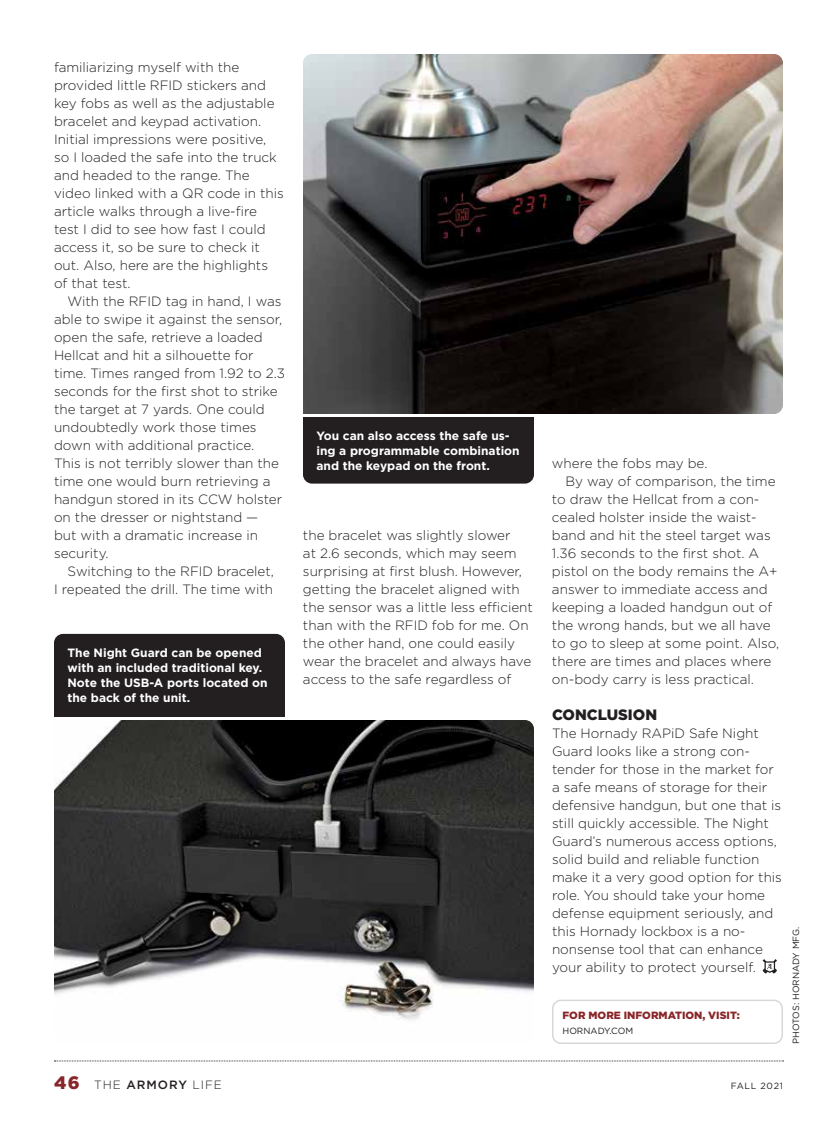
<style>
.page{position:relative;width:837px;height:1134px;background:#fff}
.page>*{position:absolute;margin:0;border:0;box-sizing:border-box;transform-origin:0 0}
.t1{font:900 15px "Gotham";color:#231f20}
.t2{font:300 13.5px/18px "Gotham";color:#231f20}
.t3{font:700 12px/15px "Gotham";color:#fff}
.t4{font:300 12px "Gotham";letter-spacing:.08em;color:#231f20}
.t5{font:900 10.5px "Gotham";color:#892629}
.t6{font:9px "Gotham";color:#231f20}
.t7{font:9px "Gotham";letter-spacing:.08em;color:#231f20}
.s1{font-weight:900;font-size:18px;color:#892629}
.s2{font-weight:500}
</style>
<div class="page">
<svg style="left:54px;top:1061px;width:730px;height:1px"></svg>
<svg style="left:763px;top:959px;width:14px;height:14px"></svg>
<div style="left:552px;top:1000px;width:231px;height:44px;border:2px solid #d7d8d6;border-radius:8px"></div>
<img style="left:303px;top:54px;width:480px;height:360px">
<img style="left:54px;top:720px;width:480px;height:300px">
<div style="left:54px;top:634px;width:231px;height:83px;background:#231f20"></div>
<div style="left:303px;top:417px;width:231px;height:67px;background:#231f20"></div>
<p class="t2" style="left:54px;top:58px;width:231px">familiarizing myself with the provided little RFID stickers and key fobs as well as the adjustable bracelet and keypad activation.<br>Initial impressions were positive, so I loaded the safe into the truck and headed to the range. The video linked with a QR code in this article walks through a live-fire test I did to see how fast I could access it, so be sure to check it out. Also, here are the highlights of that test.</p>
<p class="t2" style="left:54px;top:292px;width:233px;text-indent:14px">With the RFID tag in hand, I was able to swipe it against the sensor, open the safe, retrieve a loaded<br>Hellcat and hit a silhouette for time. Times ranged from 1.92 to 2.3 seconds for the first shot to strike the target at 7 yards. One could undoubtedly work those times down with additional practice.<br>This is not terribly slower than the time one would burn retrieving a handgun stored in its CCW holster on the dresser or nightstand —<br>but with a dramatic increase in security.</p>
<p class="t2" style="left:54px;top:562px;width:222px;text-align:right">Switching to the RFID bracelet,<br>I repeated the drill. The time with</p>
<p class="t3" style="left:68px;top:645px;width:202px">The Night Guard can be opened with an included traditional key.<br>Note the USB-A ports located on the back of the unit.</p>
<p class="t3" style="left:316px;top:428px;width:205px">You can also access the safe us&shy;ing a programmable combination and the keypad on the front.</p>
<p class="t2" style="left:303px;top:526px;width:231px">the bracelet was slightly slower<br>at 2.6 seconds, which may seem surprising at first blush. However, getting the bracelet aligned with the sensor was a little less efficient than with the RFID fob for me. On the other hand, one could easily wear the bracelet and always have access to the safe regardless of</p>
<p class="t2" style="left:552px;top:454px;width:157px">where the fobs may be.</p>
<p class="t2" style="left:565px;top:472px;width:212px">By way of comparison, the time</p>
<p class="t2" style="left:552px;top:490px;width:209px">to draw the Hellcat from a con-</p>
<p class="t2" style="left:552px;top:508px;width:206px">cealed holster inside the waist-</p>
<p class="t2" style="left:552px;top:526px;width:220px">band and hit the steel target was</p>
<p class="t2" style="left:552px;top:544px;width:209px">1.36 seconds to the first shot. A</p>
<p class="t2" style="left:552px;top:562px;width:227px">pistol on the body remains the A+</p>
<p class="t2" style="left:552px;top:580px;width:217px">answer to immediate access and</p>
<p class="t2" style="left:552px;top:598px;width:222px">keeping a loaded handgun out of</p>
<p class="t2" style="left:552px;top:616px;width:220px">the wrong hands, but we all have</p>
<p class="t2" style="left:552px;top:634px;width:229px">to go to sleep at some point. Also,</p>
<p class="t2" style="left:552px;top:652px;width:221px">there are times and places where</p>
<p class="t2" style="left:552px;top:670px;width:203px">on-body carry is less practical.</p>
<p class="t1" style="left:552px;top:704px;width:107px">CONCLUSION</p>
<p class="t2" style="left:552px;top:724px;width:232px">The Hornady RAPiD Safe Night<br>Guard looks like a strong con&shy;tender for those in the market for a safe means of storage for their defensive handgun, but one that is still quickly accessible. The Night<br>Guard’s numerous access options, solid build and reliable function make it a very good option for this role. You should take your home defense equipment seriously, and this Hornady lockbox is a no&shy;nonsense tool that can enhance your ability to protect yourself.</p>
<p class="t5" style="left:562px;top:1008px;width:179px">FOR MORE INFORMATION, VISIT:</p>
<p class="t6" style="left:562px;top:1025px;width:72px">HORNADY.COM</p>
<p class="t6" style="left:790px;top:1044px;width:119px;rotate:-90deg">PHOTOS: HORNADY MFG.</p>
<p class="t4" style="left:54px;top:1077px;width:169px"><span class="s1">46</span> THE <span class="s2">ARMORY</span> LIFE</p>
<p class="t7" style="left:731px;top:1080px;width:54px">FALL 2021</p>
</div>
